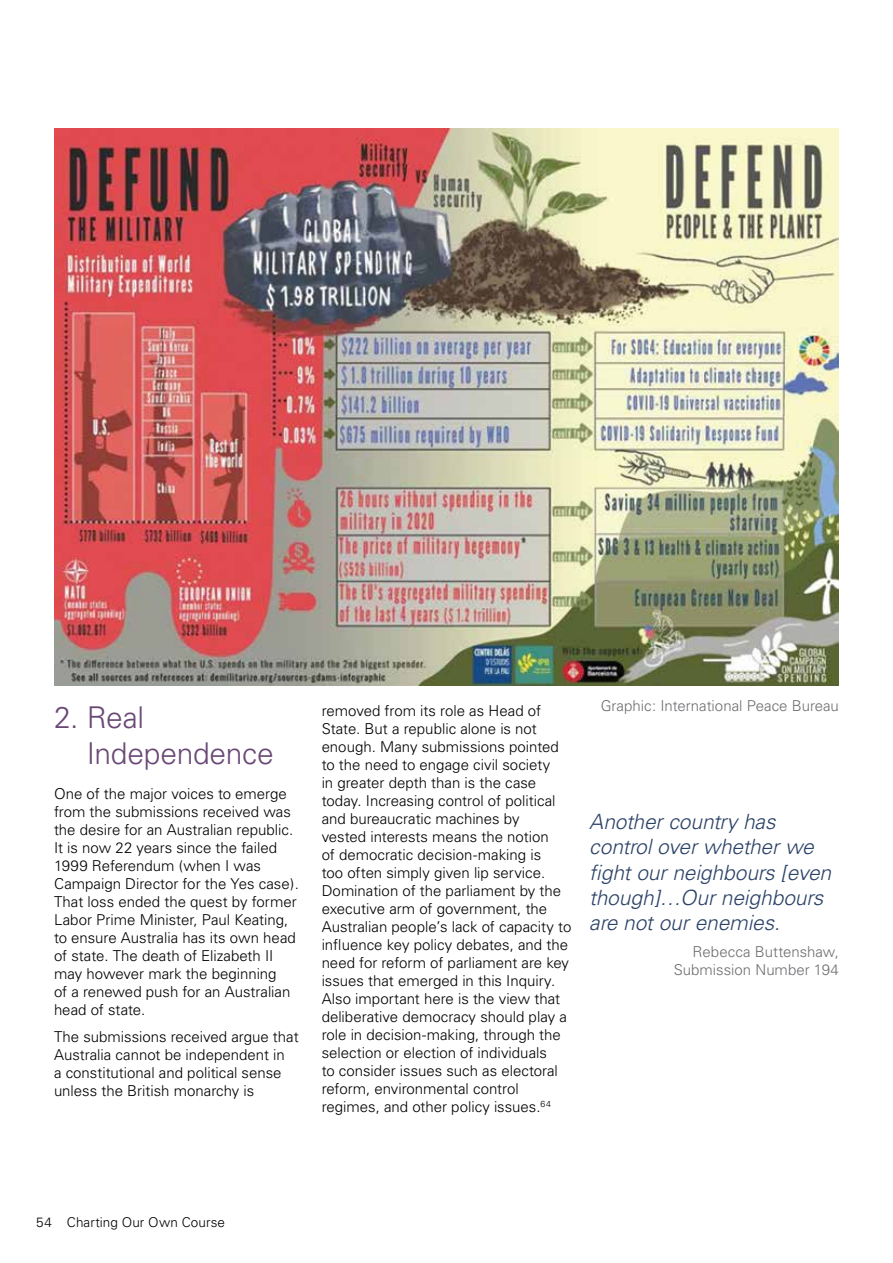
<style>
.page{position:relative;width:893px;height:1263px;background:#fff}
.page>*{position:absolute;margin:0;border:0;box-sizing:border-box;transform-origin:0 0}
.t1{font:300 30px/36px "Univers";letter-spacing:-.01em;color:#694875}
.t2{font:italic 300 21px/25.2px "Univers";letter-spacing:-.005em;color:#2c4267}
.t3{font:300 15px/18px "Univers";color:#000}
.t4{font:300 15px/18px "Univers";color:#6d6e71;text-align:right}
.t5{font:300 13.5px "Univers";letter-spacing:.005em;color:#000}
</style>
<div class="page">
<img style="left:54px;top:129px;width:785px;height:556px">
<h1 class="t1" style="left:87px;top:699px;width:189px;text-indent:-33px">2. Real<br>Independence</h1>
<p class="t3" style="left:54px;top:785px;width:246px">One of the major voices to emerge from the submissions received was the desire for an Australian republic.<br>It is now 22 years since the failed<br>1999 Referendum (when I was<br>Campaign Director for the Yes case).<br>That loss ended the quest by former<br>Labor Prime Minister, Paul Keating, to ensure Australia has its own head of state. The death of Elizabeth II may however mark the beginning<br>of a renewed push for an Australian head of state.</p>
<p class="t3" style="left:54px;top:1027px;width:246px">The submissions received argue that Australia cannot be independent in<br>a constitutional and political sense unless the British monarchy is</p>
<p class="t3" style="left:322px;top:702px;width:251px">removed from its role as Head of State. But a republic alone is not enough. Many submissions pointed to the need to engage civil society<br>in greater depth than is the case today. Increasing control of political and bureaucratic machines by<br>vested interests means the notion<br>of democratic decision-making is<br>too often simply given lip service.<br>Domination of the parliament by the executive arm of government, the Australian people’s lack of capacity to influence key policy debates, and the need for reform of parliament are key issues that emerged in this Inquiry.<br>Also important here is the view that deliberative democracy should play a role in decision-making, through the selection or election of individuals<br>to consider issues such as electoral reform, environmental control regimes, and other policy issues.<sup>64</sup></p>
<p class="t4" style="left:601px;top:697px;width:240px">Graphic: International Peace Bureau</p>
<h2 class="t2" style="left:589px;top:809px;width:243px">Another country has control over whether we fight our neighbours [even though]…Our neighbours are not our enemies.</h2>
<p class="t4" style="left:674px;top:942px;width:167px">Rebecca Buttenshaw,<br>Submission Number 194</p>
<p class="t5" style="left:36px;top:1214px;width:190px">54 Charting Our Own Course</p>
</div>
